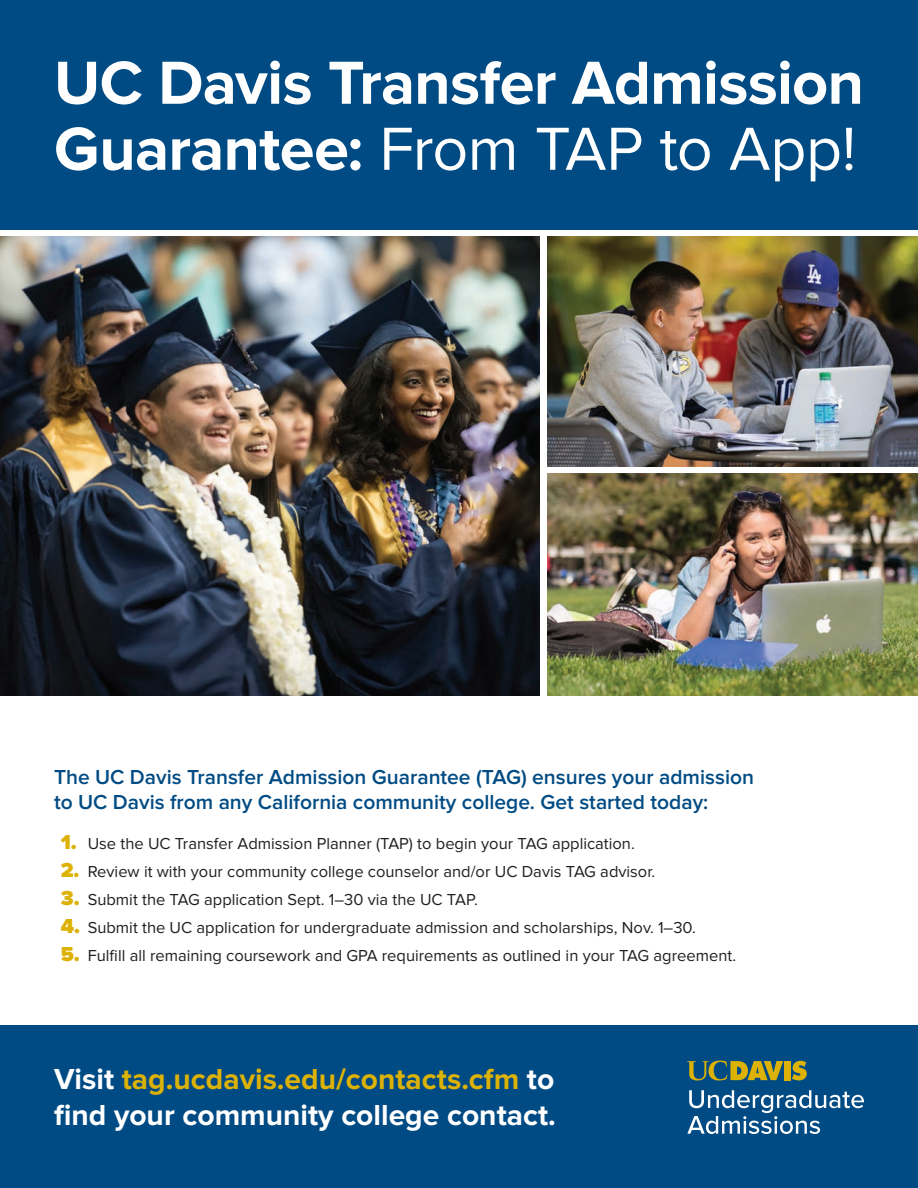
<style>
.page{position:relative;width:918px;height:1188px;background:#fff}
.page>*{position:absolute;margin:0;border:0;box-sizing:border-box;transform-origin:0 0}
.t1{font:700 63px/66px "Proxima Nova";letter-spacing:-.01em;color:#fff}
.t2{font:700 30px/36px "Proxima Nova";color:#fff}
.t3{font:600 21px/25.2px "Proxima Nova";color:#004b84}
.t4{font:16.5px "Proxima Nova";color:#231f20}
.s1{font-weight:400}
.s2{font-weight:900;font-size:21px;color:#ddb207}
.s3{color:#ddb207}
</style>
<div class="page">
<img style="left:547px;top:236px;width:371px;height:230px">
<img style="left:0;top:236px;width:540px;height:459px">
<img style="left:547px;top:473px;width:371px;height:222px">
<div style="left:0;top:1025px;width:918px;height:163px;background:#004b84"></div>
<div style="left:0;top:0;width:918px;height:230px;background:#004b84"></div>
<svg style="left:792px;top:1061px;width:15px;height:19px"></svg>
<div style="left:784px;top:1061px;width:7px;height:19px;background:#ddb207"></div>
<svg style="left:687px;top:1060px;width:96px;height:21px"></svg>
<svg style="left:687px;top:1090px;width:177px;height:44px"></svg>
<h1 class="t1" style="left:54px;top:53px;width:812px">UC Davis Transfer Admission<br>Guarantee: <span class="s1">From TAP to App!</span></h1>
<p class="t3" style="left:54px;top:765px;width:702px">The UC Davis Transfer Admission Guarantee (TAG) ensures your admission to UC Davis from any California community college. Get started today:</p>
<p class="t4" style="left:61px;top:834px;width:576px"><span class="s2">1.</span> Use the UC Transfer Admission Planner (TAP) to begin your TAG application.</p>
<p class="t4" style="left:61px;top:862px;width:596px"><span class="s2">2.</span> Review it with your community college counselor and/or UC Davis TAG advisor.</p>
<p class="t4" style="left:61px;top:890px;width:419px"><span class="s2">3.</span> Submit the TAG application Sept. 1–30 via the UC TAP.</p>
<p class="t4" style="left:61px;top:918px;width:637px"><span class="s2">4.</span> Submit the UC application for undergraduate admission and scholarships, Nov. 1–30.</p>
<p class="t4" style="left:61px;top:946px;width:677px"><span class="s2">5.</span> Fulfill all remaining coursework and GPA requirements as outlined in your TAG agreement.</p>
<h2 class="t2" style="left:54px;top:1062px;width:503px">Visit <span class="s3">tag.ucdavis.edu/contacts.cfm</span> to find your community college contact.</h2>
</div>
